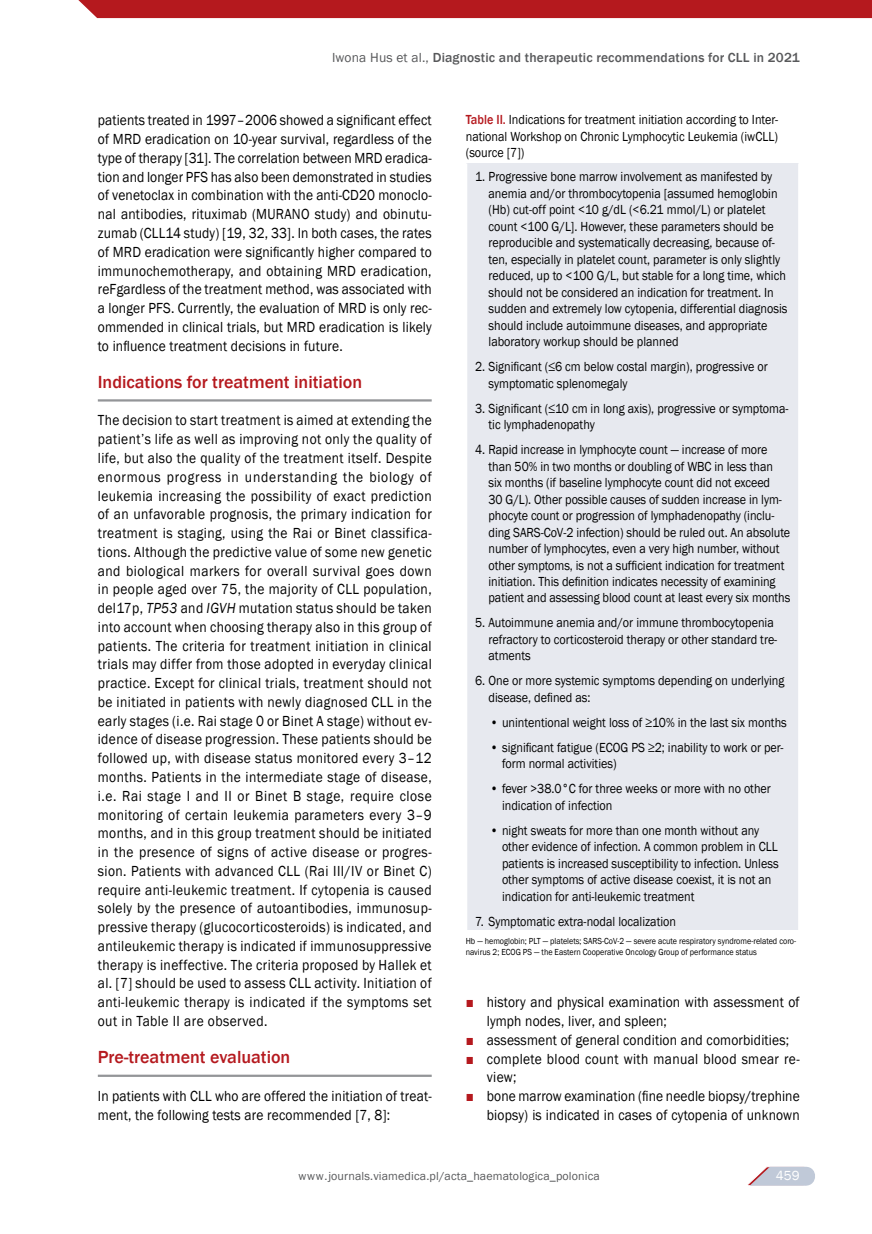
<style>
.page{position:relative;width:872px;height:1234px;background:#fff}
.page>*{position:absolute;margin:0;border:0;box-sizing:border-box;transform-origin:0 0}
.t1{font:500 18px "Franklin Gothic";color:#b5191e}
.t2{font:15px/18.8px "Franklin Gothic";letter-spacing:.01em;color:#000;scale:.9 1}
.t3{font:13.5px/16.5px "Franklin Gothic";color:#000;scale:.9 1}
.t4{font:500 13.5px "Franklin Gothic";letter-spacing:.01em;color:#58595b}
.t5{font:13.5px "Franklin Gothic";color:#fff}
.t6{font:12px "Franklin Gothic";letter-spacing:.01em;color:#58595b}
.t7{font:9px/10.9px "Franklin Gothic";color:#000;scale:.9 1}
.s1{font-weight:400}
.s2{font-style:italic}
.s3{font-weight:500;color:#b5191e}
.s4{color:#b5191e}
</style>
<div class="page">
<div style="left:78px;top:0;width:794px;height:18px;background:#b5191e"></div>
<svg style="left:748px;top:1166px;width:67px;height:19px"></svg>
<hr style="left:98px;top:399px;width:334px;height:2px;background:#939598">
<hr style="left:98px;top:1074px;width:334px;height:2px;background:#939598">
<div style="left:466px;top:163px;width:333px;height:766px;background:#e7e9ef"></div>
<hr style="left:466px;top:163px;width:1px;height:766px;background:#fff">
<hr style="left:798px;top:163px;width:1px;height:766px;background:#fff">
<p class="t4" style="left:332px;top:49px;width:469px"><span class="s1">Iwona Hus et al.,</span> Diagnostic and therapeutic recommendations for CLL in 2021</p>
<p class="t2" style="left:98px;top:111px;width:372px;text-align:justify">patients treated in 1997–2006 showed a significant effect of MRD eradication on 10-year survival, regardless of the type of therapy [31]. The correlation between MRD eradica&shy;tion and longer PFS has also been demonstrated in studies of venetoclax in combination with the anti-CD20 monoclo&shy;nal antibodies, rituximab (MURANO study) and obinutu&shy;zumab (CLL14 study) [19, 32, 33]. In both cases, the rates of MRD eradication were significantly higher compared to immunochemotherapy, and obtaining MRD eradication, reFgardless of the treatment method, was associated with a longer PFS. Currently, the evaluation of MRD is only rec&shy;ommended in clinical trials, but MRD eradication is likely to influence treatment decisions in future.</p>
<p class="t1" style="left:98px;top:371px;width:266px">Indications for treatment initiation</p>
<p class="t2" style="left:98px;top:411px;width:372px;text-align:justify">The decision to start treatment is aimed at extending the patient’s life as well as improving not only the quality of life, but also the quality of the treatment itself. Despite enormous progress in understanding the biology of leukemia increasing the possibility of exact prediction of an unfavorable prognosis, the primary indication for treatment is staging, using the Rai or Binet classifica&shy;tions. Although the predictive value of some new genetic and biological markers for overall survival goes down in people aged over 75, the majority of CLL population, del17p, <span class="s2">TP53</span> and <span class="s2">IGVH</span> mutation status should be taken into account when choosing therapy also in this group of patients. The criteria for treatment initiation in clinical trials may differ from those adopted in everyday clinical practice. Except for clinical trials, treatment should not be initiated in patients with newly diagnosed CLL in the early stages (i.e. Rai stage 0 or Binet A stage) without ev&shy;idence of disease progression. These patients should be followed up, with disease status monitored every 3–12 months. Patients in the intermediate stage of disease, i.e. Rai stage I and II or Binet B stage, require close monitoring of certain leukemia parameters every 3–9 months, and in this group treatment should be initiated in the presence of signs of active disease or progres&shy;sion. Patients with advanced CLL (Rai III/IV or Binet C) require anti-leukemic treatment. If cytopenia is caused solely by the presence of autoantibodies, immunosup&shy;pressive therapy (glucocorticosteroids) is indicated, and antileukemic therapy is indicated if immunosuppressive therapy is ineffective. The criteria proposed by Hallek et al. [7] should be used to assess CLL activity. Initiation of anti-leukemic therapy is indicated if the symptoms set out in Table II are observed.</p>
<p class="t1" style="left:98px;top:1045px;width:194px">Pre-treatment evaluation</p>
<p class="t2" style="left:98px;top:1086px;width:372px">In patients with CLL who are offered the initiation of treat&shy;ment, the following tests are recommended [7, 8]:</p>
<p class="t3" style="left:466px;top:112px;width:348px;text-align:justify"><span class="s3">Table II.</span> Indications for treatment initiation according to Inter&shy;national Workshop on Chronic Lymphocytic Leukemia (iwCLL) (source [7])</p>
<p class="t3" style="left:488px;top:169px;width:334px;text-indent:-14px">1. Progressive bone marrow involvement as manifested by anemia and/or thrombocytopenia [assumed hemoglobin (Hb) cut-off point &lt;10 g/dL (&lt;6.21 mmol/L) or platelet count &lt;100 G/L]. However, these parameters should be reproducible and systematically decreasing, because of&shy;ten, especially in platelet count, parameter is only slightly reduced, up to &lt;100 G/L, but stable for a long time, which should not be considered an indication for treatment. In sudden and extremely low cytopenia, differential diagnosis should include autoimmune diseases, and appropriate laboratory workup should be planned</p>
<p class="t3" style="left:488px;top:358px;width:312px;text-indent:-13px">2. Significant (≤6 cm below costal margin), progressive or symptomatic splenomegaly</p>
<p class="t3" style="left:488px;top:400px;width:335px;text-indent:-13px">3. Significant (≤10 cm in long axis), progressive or symptoma&shy;tic lymphadenopathy</p>
<p class="t3" style="left:488px;top:441px;width:337px;text-indent:-13px">4. Rapid increase in lymphocyte count — increase of more than 50% in two months or doubling of WBC in less than<br>six months (if baseline lymphocyte count did not exceed<br>30 G/L). Other possible causes of sudden increase in lym&shy;phocyte count or progression of lymphadenopathy (inclu&shy;ding SARS-CoV-2 infection) should be ruled out. An absolute number of lymphocytes, even a very high number, without other symptoms, is not a sufficient indication for treatment initiation. This definition indicates necessity of examining patient and assessing blood count at least every six months</p>
<p class="t3" style="left:488px;top:615px;width:322px;text-indent:-13px">5. Autoimmune anemia and/or immune thrombocytopenia refractory to corticosteroid therapy or other standard tre&shy;atments</p>
<p class="t3" style="left:488px;top:672px;width:330px;text-indent:-13px">6. One or more systemic symptoms depending on underlying disease, defined as:</p>
<p class="t3" style="left:490px;top:714px;width:331px">• unintentional weight loss of ≥10% in the last six months</p>
<p class="t3" style="left:502px;top:739px;width:314px;text-indent:-12px">• significant fatigue (ECOG PS ≥2; inability to work or per&shy;form normal activities)</p>
<p class="t3" style="left:502px;top:780px;width:300px;text-indent:-12px">• fever &gt;38.0°C for three weeks or more with no other indication of infection</p>
<p class="t3" style="left:502px;top:822px;width:309px;text-indent:-12px">• night sweats for more than one month without any other evidence of infection. A common problem in CLL patients is increased susceptibility to infection. Unless other symptoms of active disease coexist, it is not an indication for anti-leukemic treatment</p>
<p class="t3" style="left:475px;top:913px;width:225px">7. Symptomatic extra-nodal localization</p>
<p class="t7" style="left:466px;top:935px;width:368px">Hb — hemoglobin; PLT — platelets; SARS-CoV-2 — severe acute respiratory syndrome-related coro&shy;navirus 2; ECOG PS — the Eastern Cooperative Oncology Group of performance status</p>
<p class="t2" style="left:487px;top:993px;width:349px;text-indent:-21px"><span class="s4">■</span> history and physical examination with assessment of lymph nodes, liver, and spleen;</p>
<p class="t2" style="left:466px;top:1030px;width:361px"><span class="s4">■</span> assessment of general condition and comorbidities;</p>
<p class="t2" style="left:487px;top:1049px;width:349px;text-indent:-21px"><span class="s4">■</span> complete blood count with manual blood smear re&shy;view;</p>
<p class="t2" style="left:466px;top:1086px;width:372px;text-align:right"><span class="s4">■</span> bone marrow examination (fine needle biopsy/trephine biopsy) is indicated in cases of cytopenia of unknown</p>
<p class="t6" style="left:298px;top:1167px;width:303px">www.journals.viamedica.pl/acta_haematologica_polonica</p>
<p class="t5" style="left:776px;top:1166px;width:25px">459</p>
</div>
